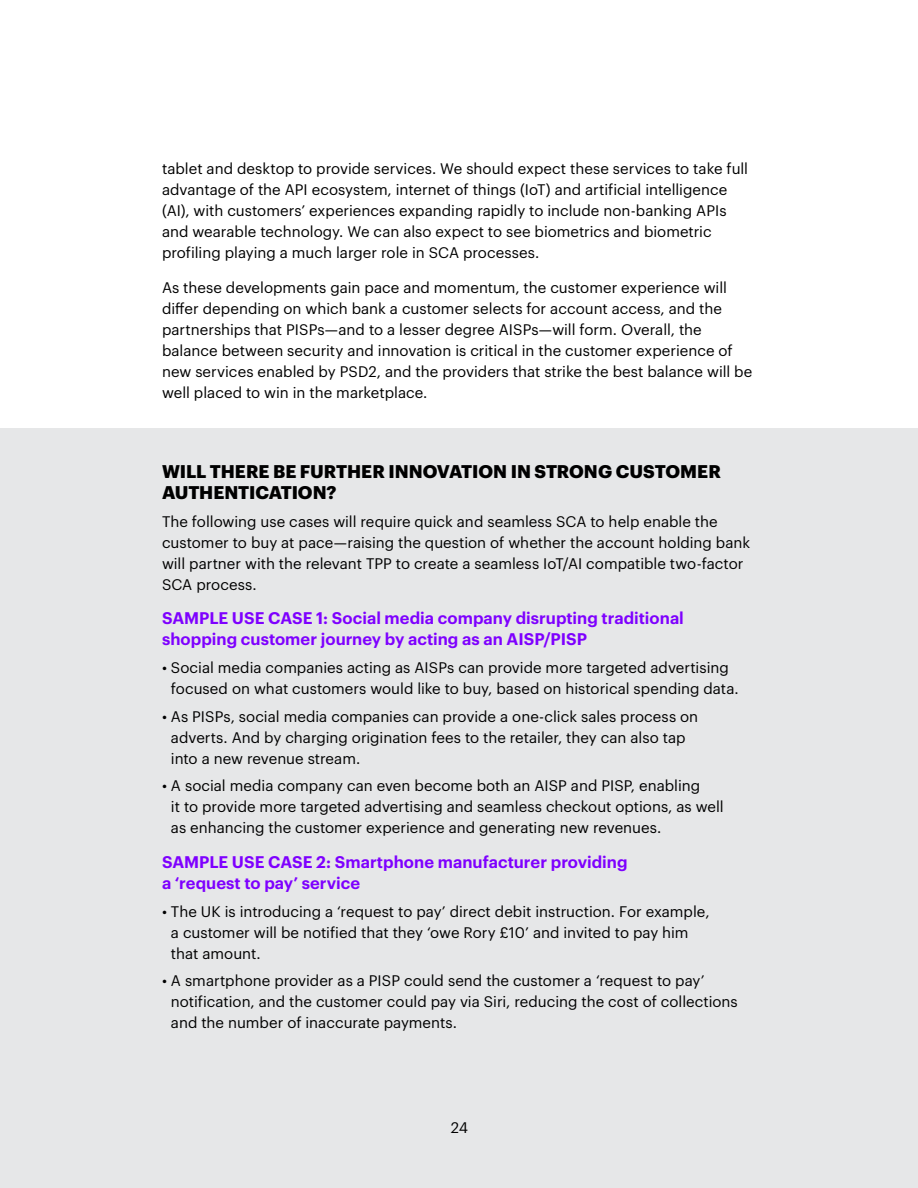
<style>
.page{position:relative;width:918px;height:1188px;background:#fff}
.page>*{position:absolute;margin:0;border:0;box-sizing:border-box;transform-origin:0 0}
.t1{font:700 18px/21px "Graphik";color:#000}
.t2{font:600 16.5px/21px "Graphik";color:#7e00ff}
.t3{font:15px/21px "Graphik";color:#000}
</style>
<div class="page">
<div style="left:0;top:429px;width:918px;height:759px;background:#e6e7e8"></div>
<p class="t3" style="left:162px;top:157px;width:588px">tablet and desktop to provide services. We should expect these services to take full advantage of the API ecosystem, internet of things (IoT) and artificial intelligence (AI), with customers’ experiences expanding rapidly to include non-banking APIs and wearable technology. We can also expect to see biometrics and biometric profiling playing a much larger role in SCA processes.</p>
<p class="t3" style="left:162px;top:276px;width:592px">As these developments gain pace and momentum, the customer experience will differ depending on which bank a customer selects for account access, and the partnerships that PISPs—and to a lesser degree AISPs—will form. Overall, the balance between security and innovation is critical in the customer experience of new services enabled by PSD2, and the providers that strike the best balance will be well placed to win in the marketplace.</p>
<p class="t1" style="left:162px;top:459px;width:560px">WILL THERE BE FURTHER INNOVATION IN STRONG CUSTOMER<br>AUTHENTICATION?</p>
<p class="t3" style="left:162px;top:509px;width:590px">The following use cases will require quick and seamless SCA to help enable the customer to buy at pace—raising the question of whether the account holding bank will partner with the relevant TPP to create a seamless IoT/AI compatible two-factor SCA process.</p>
<p class="t2" style="left:162px;top:606px;width:523px">SAMPLE USE CASE 1: Social media company disrupting traditional shopping customer journey by acting as an AISP/PISP</p>
<p class="t3" style="left:171px;top:656px;width:569px;text-indent:-9px">• Social media companies acting as AISPs can provide more targeted advertising focused on what customers would like to buy, based on historical spending data.</p>
<p class="t3" style="left:171px;top:704px;width:529px;text-indent:-9px">• As PISPs, social media companies can provide a one-click sales process on adverts. And by charging origination fees to the retailer, they can also tap into a new revenue stream.</p>
<p class="t3" style="left:171px;top:774px;width:554px;text-indent:-9px">• A social media company can even become both an AISP and PISP, enabling<br>it to provide more targeted advertising and seamless checkout options, as well as enhancing the customer experience and generating new revenues.</p>
<p class="t2" style="left:162px;top:850px;width:467px">SAMPLE USE CASE 2: Smartphone manufacturer providing a ‘request to pay’ service</p>
<p class="t3" style="left:171px;top:899px;width:540px;text-indent:-9px">• The UK is introducing a ‘request to pay’ direct debit instruction. For example, a customer will be notified that they ‘owe Rory £10’ and invited to pay him that amount.</p>
<p class="t3" style="left:171px;top:969px;width:568px;text-indent:-9px">• A smartphone provider as a PISP could send the customer a ‘request to pay’ notification, and the customer could pay via Siri, reducing the cost of collections and the number of inaccurate payments.</p>
<p class="t3" style="left:451px;top:1116px;width:19px">24</p>
</div>
